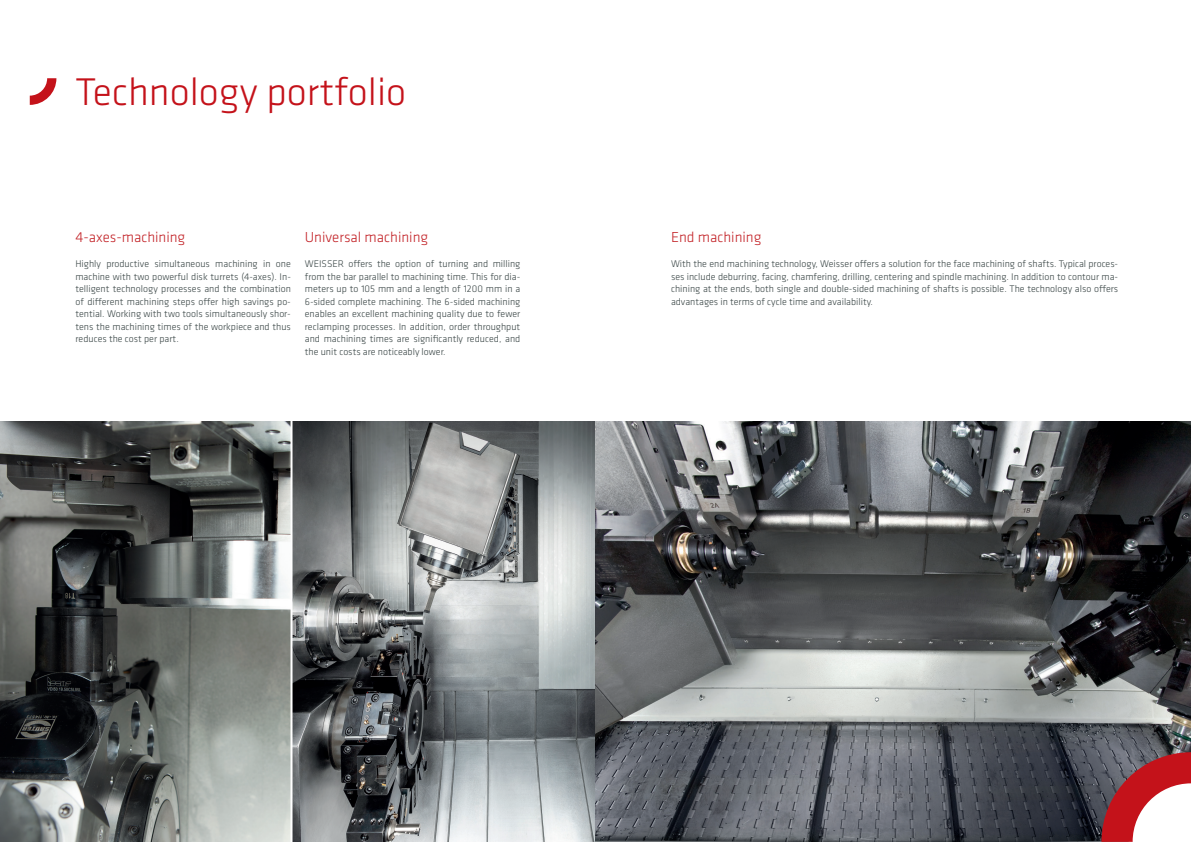
<style>
.page{position:relative;width:1191px;height:842px;background:#fff}
.page>*{position:absolute;margin:0;border:0;box-sizing:border-box;transform-origin:0 0}
.t1{font:300 40px "Klavika";color:#c4121a}
.t2{font:300 15px "Klavika";color:#c22025}
.t3{font:300 10px/12.5px "Klavika";color:#374343;text-align:justify}
</style>
<div class="page">
<img style="left:0;top:421px;width:1191px;height:421px">
<hr style="left:290px;top:421px;width:2px;height:421px;background:#fff">
<svg style="left:30px;top:78px;width:26px;height:27px"></svg>
<svg style="left:1101px;top:752px;width:90px;height:90px"></svg>
<h1 class="t1" style="left:75px;top:67px;width:332px">Technology portfolio</h1>
<h2 class="t2" style="left:75px;top:228px;width:111px">4-axes-machining</h2>
<p class="t3" style="left:75px;top:258px;width:217px">Highly productive simultaneous machining in one machine with two powerful disk turrets (4-axes). In&shy;telligent technology processes and the combination of different machining steps offer high savings po&shy;tential. Working with two tools simultaneously shor&shy;tens the machining times of the workpiece and thus reduces the cost per part.</p>
<h2 class="t2" style="left:305px;top:228px;width:125px">Universal machining</h2>
<h2 class="t2" style="left:671px;top:228px;width:92px">End machining</h2>
<p class="t3" style="left:671px;top:258px;width:449px">With the end machining technology, Weisser offers a solution for the face machining of shafts. Typical proces&shy;ses include deburring, facing, chamfering, drilling, centering and spindle machining. In addition to contour ma&shy;chining at the ends, both single and double-sided machining of shafts is possible. The technology also offers advantages in terms of cycle time and availability.</p>
<p class="t3" style="left:305px;top:258px;width:217px">WEISSER offers the option of turning and milling from the bar parallel to machining time. This for dia&shy;meters up to 105 mm and a length of 1200 mm in a 6-sided complete machining. The 6-sided machining enables an excellent machining quality due to fewer reclamping processes. In addition, order throughput and machining times are significantly reduced, and the unit costs are noticeably lower.</p>
</div>
